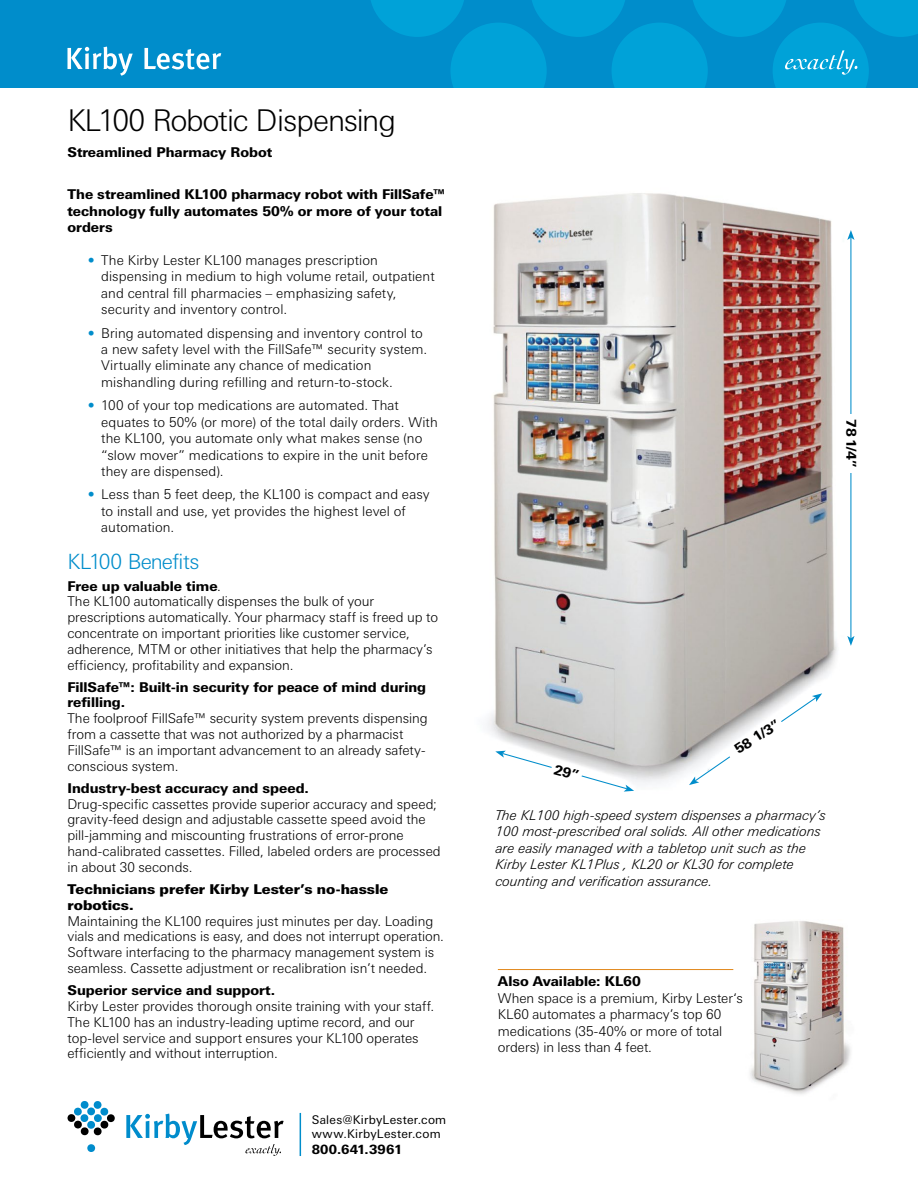
<style>
.page{position:relative;width:918px;height:1188px;background:#fff}
.page>*{position:absolute;margin:0;border:0;box-sizing:border-box;transform-origin:0 0}
.t1{font:300 30px "Linotype Univers Basic";letter-spacing:-.05em;color:#000}
.t2{font:300 21px "Linotype Univers Basic";letter-spacing:-.04em;color:#008dcb}
.t3{font:300 13.5px/15.9px "Linotype Univers Basic";color:#000}
.t4{font:800 13.5px/16.5px "Linotype Univers Basic";color:#000}
.t5{font:italic 300 13.5px/16.5px "Linotype Univers Basic";letter-spacing:.01em;color:#000}
.t6{font:900 13.5px/15.9px "Linotype Univers Basic";letter-spacing:.005em;color:#000}
.t7{font:800 12.75px "Linotype Univers Basic";letter-spacing:.015em;color:#000}
.t8{font:12px/14.2px "Linotype Univers Basic";letter-spacing:.025em;color:#000}
.s1{color:#008dcb}
.s2{font-weight:800}
</style>
<div class="page">
<div style="left:0;top:0;width:918px;height:88px;background:#008dcb"></div>
<hr style="left:300px;top:1113px;width:1px;height:43px;background:#008dcb">
<svg style="left:371px;top:0;width:547px;height:87px"></svg>
<svg style="left:67px;top:1101px;width:48px;height:35px"></svg>
<svg style="left:87px;top:1144px;width:9px;height:8px"></svg>
<svg style="left:126px;top:1114px;width:158px;height:42px"></svg>
<svg style="left:67px;top:47px;width:66px;height:29px"></svg>
<svg style="left:145px;top:48px;width:76px;height:21px"></svg>
<hr style="left:498px;top:969px;width:235px;height:1px;background:#e28c24">
<img style="left:487px;top:193px;width:365px;height:591px">
<img style="left:750px;top:921px;width:101px;height:173px">
<svg style="left:689px;top:755px;width:42px;height:30px"></svg>
<svg style="left:780px;top:693px;width:42px;height:30px"></svg>
<hr style="left:850px;top:238px;width:1px;height:400px;background:#008dcb">
<svg style="left:847px;top:636px;width:8px;height:10px"></svg>
<svg style="left:847px;top:230px;width:8px;height:10px"></svg>
<div style="left:838px;top:414px;width:19px;height:58px;background:#fff"></div>
<svg style="left:495px;top:751px;width:139px;height:41px"></svg>
<h1 class="t1" style="left:68px;top:103px;width:330px">KL100 Robotic Dispensing</h1>
<p class="t4" style="left:68px;top:144px;width:206px">Streamlined Pharmacy Robot</p>
<p class="t4" style="left:68px;top:186px;width:379px">The streamlined KL100 pharmacy robot with FillSafe™ technology fully automates 50% or more of your total orders</p>
<p class="t3" style="left:101px;top:252px;width:335px;line-height:16.5px;text-indent:-14px"><span class="s1">•</span> The Kirby Lester KL100 manages prescription dispensing in medium to high volume retail, outpatient and central fill pharmacies – emphasizing safety, security and inventory control.</p>
<p class="t3" style="left:101px;top:324px;width:328px;line-height:16.5px;text-indent:-14px"><span class="s1">•</span> Bring automated dispensing and inventory control to a new safety level with the FillSafe™ security system.<br>Virtually eliminate any chance of medication mishandling during refilling and return-to-stock.</p>
<p class="t3" style="left:101px;top:397px;width:338px;line-height:16.5px;text-indent:-14px"><span class="s1">•</span> 100 of your top medications are automated. That equates to 50% (or more) of the total daily orders. With the KL100, you automate only what makes sense (no “slow mover” medications to expire in the unit before they are dispensed).</p>
<p class="t3" style="left:101px;top:486px;width:330px;line-height:16.5px;text-indent:-14px"><span class="s1">•</span> Less than 5 feet deep, the KL100 is compact and easy to install and use, yet provides the highest level of automation.</p>
<h2 class="t2" style="left:68px;top:549px;width:133px">KL100 Benefits</h2>
<p class="t3" style="left:68px;top:578px;width:372px"><span class="s2">Free up valuable time</span>.<br>The KL100 automatically dispenses the bulk of your prescriptions automatically. Your pharmacy staff is freed up to concentrate on important priorities like customer service, adherence, MTM or other initiatives that help the pharmacy’s efficiency, profitability and expansion.</p>
<p class="t4" style="left:68px;top:679px;width:360px;line-height:15.9px">FillSafe™: Built-in security for peace of mind during refilling.</p>
<p class="t3" style="left:68px;top:711px;width:362px">The foolproof FillSafe™ security system prevents dispensing from a cassette that was not authorized by a pharmacist FillSafe™ is an important advancement to an already safety&shy;conscious system.</p>
<p class="t4" style="left:68px;top:779px;width:243px">Industry-best accuracy and speed.</p>
<p class="t3" style="left:68px;top:796px;width:375px">Drug-specific cassettes provide superior accuracy and speed; gravity-feed design and adjustable cassette speed avoid the pill-jamming and miscounting frustrations of error-prone hand-calibrated cassettes. Filled, labeled orders are processed in about 30 seconds.</p>
<p class="t6" style="left:68px;top:881px;width:322px">Technicians prefer Kirby Lester’s no-hassle robotics.</p>
<p class="t3" style="left:68px;top:913px;width:378px">Maintaining the KL100 requires just minutes per day. Loading vials and medications is easy, and does not interrupt operation.<br>Software interfacing to the pharmacy management system is seamless. Cassette adjustment or recalibration isn’t needed.</p>
<p class="t4" style="left:68px;top:982px;width:209px">Superior service and support.</p>
<p class="t3" style="left:68px;top:998px;width:368px">Kirby Lester provides thorough onsite training with your staff.<br>The KL100 has an industry-leading uptime record, and our top-level service and support ensures your KL100 operates efficiently and without interruption.</p>
<p class="t8" style="left:312px;top:1113px;width:136px">Sales@KirbyLester.com www.KirbyLester.com</p>
<p class="t7" style="left:312px;top:1142px;width:92px">800.641.3961</p>
<p class="t4" style="left:860px;top:419px;width:50px;rotate:90deg">78 1/4”</p>
<p class="t4" style="left:731px;top:743px;width:52px;rotate:-33deg">58 1/3”</p>
<p class="t5" style="left:496px;top:806px;width:332px">The KL100 high-speed system dispenses a pharmacy’s 100 most-prescribed oral solids. All other medications are easily managed with a tabletop unit such as the Kirby Lester KL1Plus , KL20 or KL30 for complete counting and verification assurance.</p>
<p class="t4" style="left:498px;top:973px;width:145px">Also Available: KL60</p>
<p class="t3" style="left:498px;top:990px;width:247px;line-height:16.5px">When space is a premium, Kirby Lester‘s KL60 automates a pharmacy’s top 60 medications (35-40% or more of total orders) in less than 4 feet.</p>
</div>
